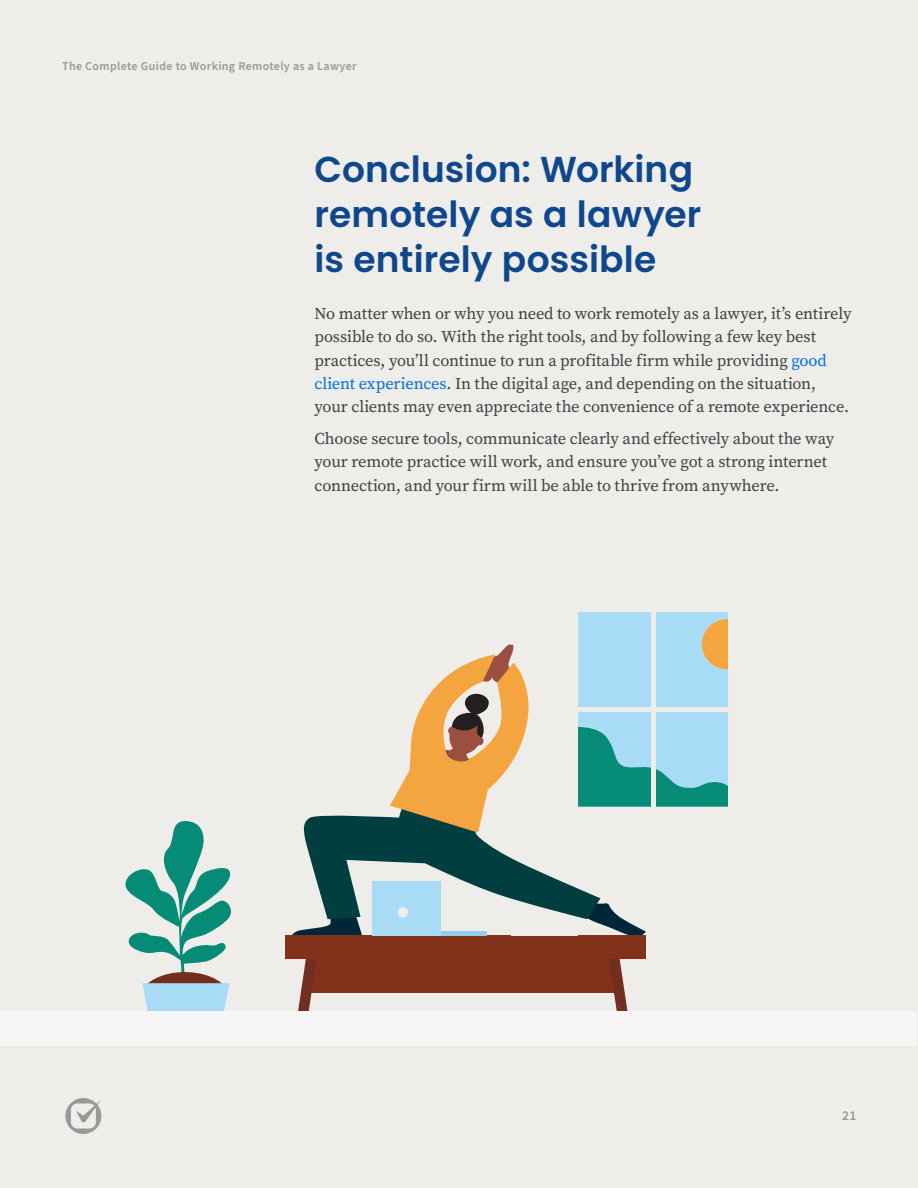
<style>
.page{position:relative;width:918px;height:1188px;background:#eeedea}
.page>*{position:absolute;margin:0;border:0;box-sizing:border-box;transform-origin:0 0}
.t1{font:600 36px/45px "Poppins";letter-spacing:.005em;color:#0f478d}
.t2{font:16.5px/23.2px "Source Serif Pro";letter-spacing:-.01em;color:#404040}
.t3{font:600 13.5px "Source Sans Pro";color:#999}
.t4{font:600 12px "Source Sans Pro";letter-spacing:.03em;color:#999}
.s1{color:#0070e0}
</style>
<div class="page">
<div style="left:1px;top:1011px;width:916px;height:35px;background:#f7f5f5"></div>
<div style="left:307px;top:950px;width:308px;height:43px;background:#82311a"></div>
<svg style="left:298px;top:959px;width:18px;height:52px"></svg>
<svg style="left:609px;top:959px;width:18px;height:52px"></svg>
<div style="left:286px;top:936px;width:360px;height:23px;background:#82311a"></div>
<svg style="left:292px;top:612px;width:436px;height:324px"></svg>
<svg style="left:125px;top:821px;width:106px;height:190px"></svg>
<svg style="left:65px;top:1098px;width:36px;height:36px"></svg>
<p class="t4" style="left:62px;top:58px;width:296px">The Complete Guide to Working Remotely as a Lawyer</p>
<h1 class="t1" style="left:315px;top:147px;width:388px">Conclusion: Working remotely as a lawyer is entirely possible</h1>
<p class="t2" style="left:315px;top:302px;width:538px">No matter when or why you need to work remotely as a lawyer, it’s entirely possible to do so. With the right tools, and by following a few key best practices, you’ll continue to run a profitable firm while providing <span class="s1">good client experiences</span>. In the digital age, and depending on the situation, your clients may even appreciate the convenience of a remote experience.</p>
<p class="t2" style="left:315px;top:427px;width:521px">Choose secure tools, communicate clearly and effectively about the way your remote practice will work, and ensure you’ve got a strong internet connection, and your firm will be able to thrive from anywhere.</p>
<p class="t3" style="left:842px;top:1106px;width:16px">21</p>
</div>
